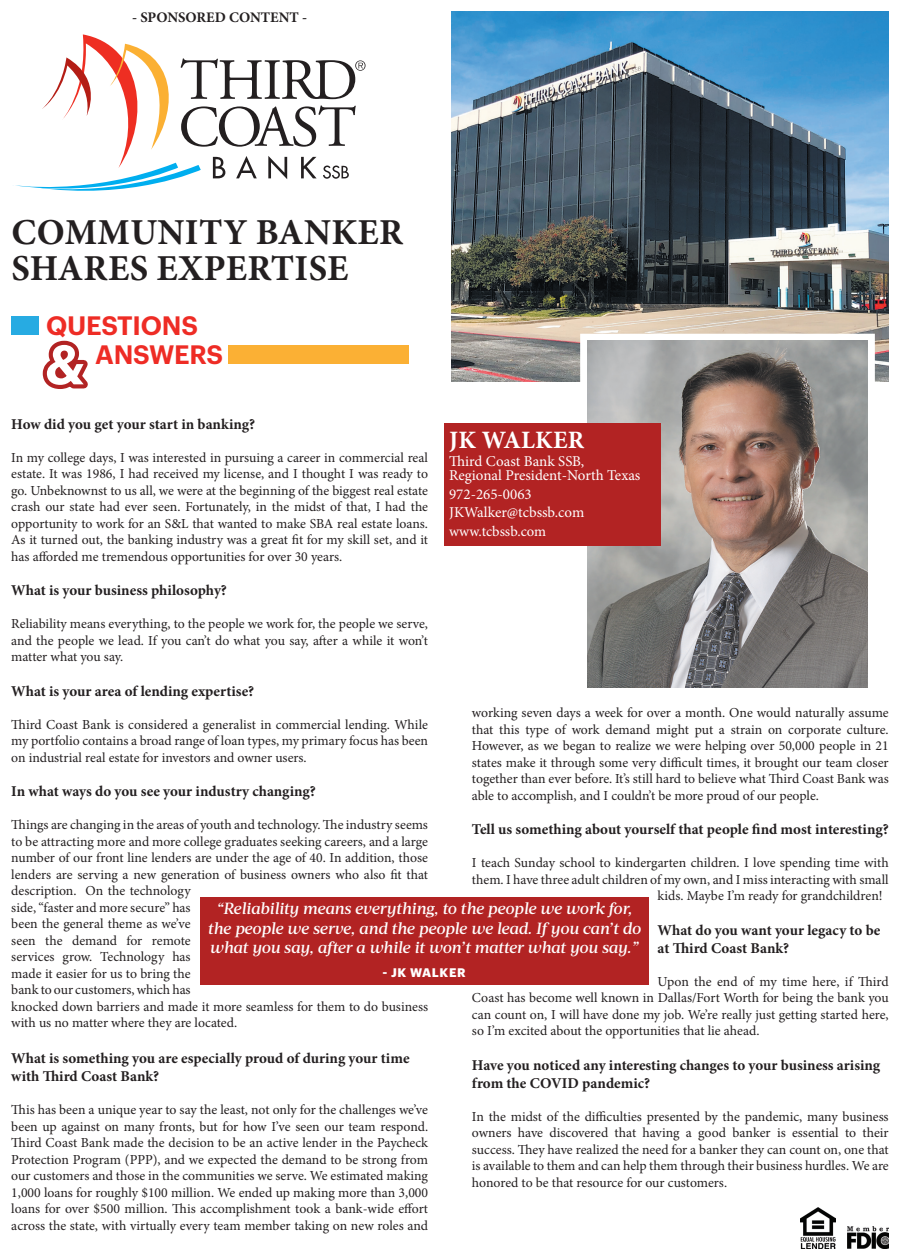
<style>
.page{position:relative;width:900px;height:1260px;background:#fff}
.page>*{position:absolute;margin:0;border:0;box-sizing:border-box;transform-origin:0 0}
.t1{font:600 54.62px "Graphik";color:#fff}
.t2{font:700 36.5px/36.5px "Minion Pro";letter-spacing:.01em;color:#231f20}
.t3{font:600 26.12px "Graphik";letter-spacing:-.01em;color:#ee2c25}
.t4{font:700 25px "Minion Pro";letter-spacing:.01em;color:#fff}
.t5{font:italic 500 16.12px/19.5px "Acta";letter-spacing:-.015em;color:#fff;text-align:center}
.t6{font:700 15px/18px "Minion Pro";color:#231f20}
.t7{font:15px "Minion Pro";color:#fff}
.t8{font:700 14.62px "Minion Pro";color:#231f20}
.t9{font:14.62px "Minion Pro";color:#fff}
.t10{font:13.75px/16.5px "Minion Pro";letter-spacing:-.005em;color:#231f20;text-align:justify}
.Quote_-_Attribution{font:700 12.12px "Graphik";letter-spacing:.055em;color:#fff}
</style>
<div class="page">
<img style="left:451px;top:11px;width:438px;height:370px">
<img style="left:587px;top:341px;width:281px;height:347px">
<div style="left:444px;top:423px;width:217px;height:123px;background:#b22323"></div>
<svg style="left:13px;top:34px;width:353px;height:157px"></svg>
<svg style="left:42px;top:340px;width:46px;height:49px"></svg>
<div style="left:11px;top:316px;width:28px;height:19px;background:#27abe2"></div>
<div style="left:229px;top:345px;width:180px;height:19px;background:#fbb034"></div>
<div style="left:200px;top:897px;width:449px;height:88px;background:#b22323"></div>
<img style="left:800px;top:1207px;width:35px;height:42px">
<img style="left:847px;top:1226px;width:42px;height:23px">
<p class="t8" style="left:132px;top:7px;width:176px">- SPONSORED CONTENT -</p>
<p class="t2" style="left:11px;top:213px;width:393px">COMMUNITY BANKER<br>SHARES EXPERTISE</p>
<p class="t3" style="left:46px;top:306px;width:153px">QUESTIONS</p>
<p class="t3" style="left:95px;top:335px;width:130px">ANSWERS</p>
<p class="t1" style="left:45px;top:323px;width:42px">&amp;</p>
<p class="t6" style="left:11px;top:415px;width:245px">How did you get your start in banking?</p>
<p class="t10" style="left:11px;top:449px;width:418px">In my college days, I was interested in pursuing a career in commercial real estate. It was 1986, I had received my license, and I thought I was ready to go. Unbeknownst to us all, we were at the beginning of the biggest real estate crash our state had ever seen. Fortunately, in the midst of that, I had the opportunity to work for an S&amp;L that wanted to make SBA real estate loans.<br>As it turned out, the banking industry was a great fit for my skill set, and it has afforded me tremendous opportunities for over 30 years.</p>
<p class="t6" style="left:11px;top:581px;width:217px">What is your business philosophy?</p>
<p class="t10" style="left:11px;top:615px;width:418px">Reliability means everything, to the people we work for, the people we serve, and the people we lead. If you can’t do what you say, after a while it won’t matter what you say.</p>
<p class="t6" style="left:11px;top:682px;width:244px">What is your area of lending expertise?</p>
<p class="t10" style="left:11px;top:716px;width:418px">Third Coast Bank is considered a generalist in commercial lending. While my portfolio contains a broad range of loan types, my primary focus has been on industrial real estate for investors and owner users.</p>
<p class="t6" style="left:11px;top:782px;width:306px">In what ways do you see your industry changing?</p>
<p class="t10" style="left:11px;top:816px;width:418px;text-align:left">Things are changing in the areas of youth and technology. The industry seems to be attracting more and more college graduates seeking careers, and a large number of our front line lenders are under the age of 40. In addition, those lenders are serving a new generation of business owners who also fit that description. On the technology<br>side, “faster and more secure” has<br>been the general theme as we’ve<br>seen the demand for remote<br>services grow. Technology has<br>made it easier for us to bring the<br>bank to our customers, which has<br>knocked down barriers and made it more seamless for them to do business with us no matter where they are located.</p>
<p class="t6" style="left:11px;top:1049px;width:400px">What is something you are especially proud of during your time with Third Coast Bank?</p>
<p class="t10" style="left:11px;top:1101px;width:418px">This has been a unique year to say the least, not only for the challenges we’ve been up against on many fronts, but for how I’ve seen our team respond.<br>Third Coast Bank made the decision to be an active lender in the Paycheck Protection Program (PPP), and we expected the demand to be strong from our customers and those in the communities we serve. We estimated making 1,000 loans for roughly $100 million. We ended up making more than 3,000 loans for over $500 million. This accomplishment took a bank-wide effort across the state, with virtually every team member taking on new roles and</p>
<p class="t4" style="left:449px;top:422px;width:137px">JK WALKER</p>
<p class="t7" style="left:449px;top:451px;width:137px">Third Coast Bank SSB,</p>
<p class="t7" style="left:449px;top:465px;width:193px">Regional President-North Texas</p>
<p class="t7" style="left:449px;top:484px;width:84px">972-265-0063</p>
<p class="t7" style="left:449px;top:503px;width:137px">JKWalker@tcbssb.com</p>
<p class="t9" style="left:449px;top:522px;width:99px">www.tcbssb.com</p>
<p class="t10" style="left:472px;top:705px;width:418px">working seven days a week for over a month. One would naturally assume that this type of work demand might put a strain on corporate culture.<br>However, as we began to realize we were helping over 50,000 people in 21 states make it through some very difficult times, it brought our team closer together than ever before. It’s still hard to believe what Third Coast Bank was able to accomplish, and I couldn’t be more proud of our people.</p>
<p class="t6" style="left:472px;top:820px;width:418px">Tell us something about yourself that people find most interesting?</p>
<p class="t10" style="left:472px;top:855px;width:418px">I teach Sunday school to kindergarten children. I love spending time with</p>
<p class="t10" style="left:472px;top:871px;width:418px">them. I have three adult children of my own, and I miss interacting with small</p>
<p class="t10" style="left:658px;top:888px;width:227px">kids. Maybe I’m ready for grandchildren!</p>
<p class="t6" style="left:658px;top:921px;width:224px">What do you want your legacy to be at Third Coast Bank?</p>
<p class="t10" style="left:472px;top:973px;width:418px;text-indent:186px">Upon the end of my time here, if Third Coast has become well known in Dallas/Fort Worth for being the bank you can count on, I will have done my job. We’re really just getting started here, so I’m excited about the opportunities that lie ahead.</p>
<p class="t6" style="left:472px;top:1056px;width:410px">Have you noticed any interesting changes to your business arising from the COVID pandemic?</p>
<p class="t10" style="left:472px;top:1108px;width:418px">In the midst of the difficulties presented by the pandemic, many business owners have discovered that having a good banker is essential to their success. They have realized the need for a banker they can count on, one that is available to them and can help them through their business hurdles. We are honored to be that resource for our customers.</p>
<p class="t5" style="left:207px;top:899px;width:435px">“Reliability means everything, to the people we work for, the people we serve, and the people we lead. If you can’t do what you say, after a while it won’t matter what you say.”</p>
<p class="Quote_-_Attribution" style="left:383px;top:963px;width:85px">- JK WALKER</p>
</div>
